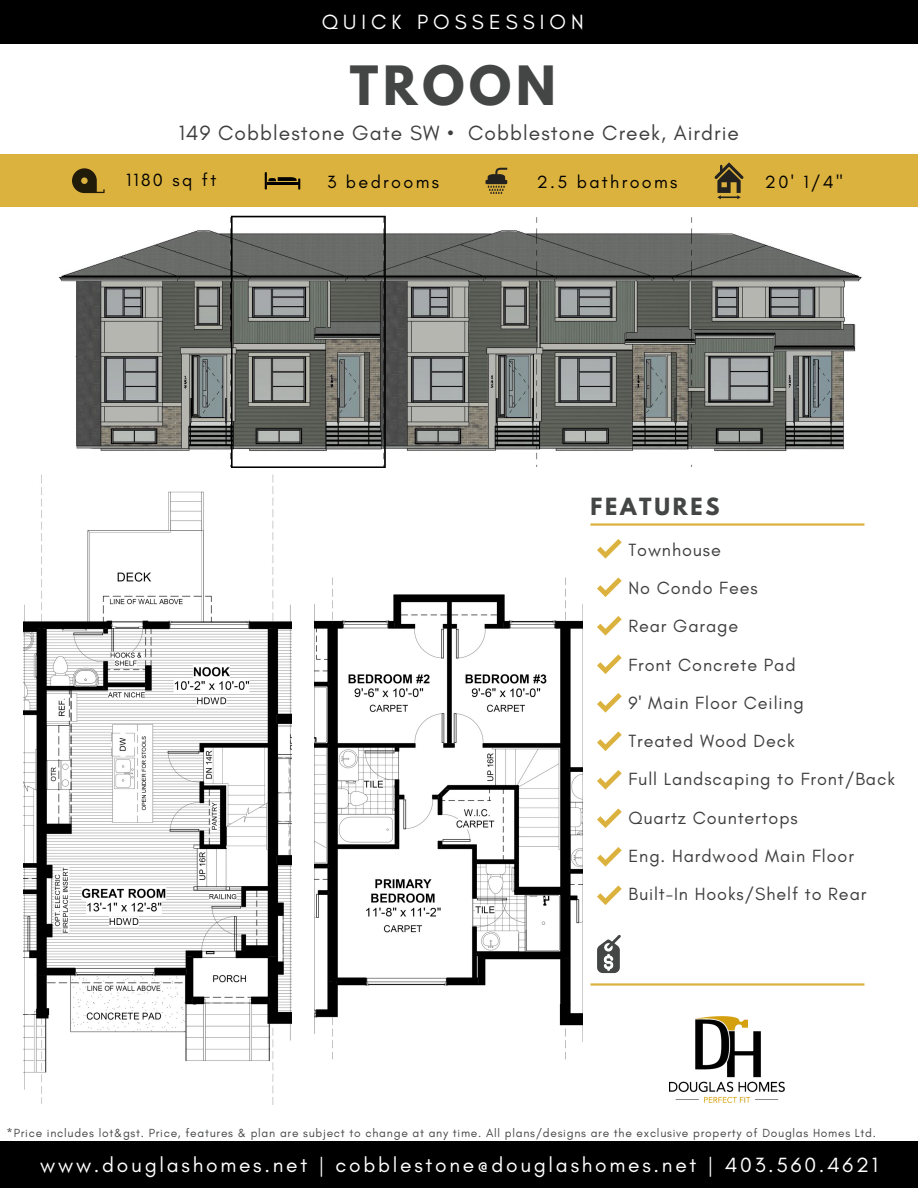
<style>
.page{position:relative;width:918px;height:1188px;background:#fff}
.page>*{position:absolute;margin:0;border:0;box-sizing:border-box;transform-origin:0 0}
.t1{font:700 48px "League Spartan";letter-spacing:.1em;color:#444545}
.t2{font:21px "Glacial Indifference";letter-spacing:.13em;color:#fff}
.t3{font:21px "Glacial Indifference";letter-spacing:.05em;color:#403e3e}
.t4{font:21px "Glacial Indifference";letter-spacing:.24em;color:#fff}
.t5{font:700 21px "League Spartan";letter-spacing:.13em;color:#444545}
.t6{font:18px/38.2px "Glacial Indifference";letter-spacing:.05em;color:#403e3e}
.t7{font:18px "Glacial Indifference";letter-spacing:.13em;color:#000}
.t8{font:12px "Glacial Indifference";letter-spacing:.06em;color:#444545}
</style>
<div class="page">
<div style="left:0;top:154px;width:918px;height:53px;background:#dcb23f"></div>
<div style="left:0;top:1142px;width:918px;height:46px;background:#000"></div>
<div style="left:0;top:0;width:918px;height:44px;background:#000"></div>
<hr style="left:590px;top:523px;width:274px;height:3px;background:#d49f0f">
<svg style="left:597px;top:539px;width:25px;height:20px"></svg>
<svg style="left:597px;top:577px;width:25px;height:20px"></svg>
<svg style="left:597px;top:616px;width:25px;height:20px"></svg>
<svg style="left:597px;top:654px;width:25px;height:20px"></svg>
<svg style="left:597px;top:693px;width:25px;height:20px"></svg>
<svg style="left:597px;top:731px;width:25px;height:20px"></svg>
<svg style="left:597px;top:770px;width:25px;height:20px"></svg>
<svg style="left:597px;top:808px;width:25px;height:20px"></svg>
<svg style="left:597px;top:847px;width:25px;height:20px"></svg>
<svg style="left:597px;top:885px;width:25px;height:20px"></svg>
<svg style="left:265px;top:172px;width:35px;height:18px"></svg>
<svg style="left:485px;top:180px;width:22px;height:4px"></svg>
<svg style="left:488px;top:168px;width:19px;height:26px"></svg>
<svg style="left:72px;top:168px;width:33px;height:25px"></svg>
<svg style="left:714px;top:162px;width:30px;height:37px"></svg>
<img style="left:670px;top:1017px;width:114px;height:85px">
<hr style="left:590px;top:983px;width:274px;height:3px;background:#d49f0f">
<svg style="left:597px;top:935px;width:24px;height:38px"></svg>
<img style="left:58px;top:217px;width:804px;height:249px">
<svg style="left:231px;top:216px;width:155px;height:252px;background:#7b7d7a"></svg>
<img style="left:315px;top:577px;width:267px;height:483px">
<img style="left:23px;top:475px;width:268px;height:630px">
<p class="t4" style="left:322px;top:9px;width:264px">QUICK POSSESSION</p>
<h5 class="t1" style="left:350px;top:62px;width:207px">TROON</h5>
<h2 class="t3" style="left:179px;top:120px;width:562px">149 Cobblestone Gate SW • Cobblestone Creek, Airdrie</h2>
<h3 class="t7" style="left:126px;top:169px;width:92px">1180 sq ft</h3>
<h1 class="t7" style="left:327px;top:170px;width:113px">3 bedrooms</h1>
<h4 class="t7" style="left:537px;top:170px;width:142px">2.5 bathrooms</h4>
<p class="t7" style="left:765px;top:171px;width:79px">20' 1/4"</p>
<p class="t5" style="left:590px;top:496px;width:131px">FEATURES</p>
<p class="t6" style="left:628px;top:531px;width:268px">Townhouse<br>No Condo Fees<br>Rear Garage<br>Front Concrete Pad<br>9' Main Floor Ceiling<br>Treated Wood Deck<br>Full Landscaping to Front/Back<br>Quartz Countertops<br>Eng. Hardwood Main Floor<br>Built-In Hooks/Shelf to Rear</p>
<p class="t8" style="left:7px;top:1125px;width:871px">*Price includes lot&amp;gst. Price, features &amp; plan are subject to change at any time. All plans/designs are the exclusive property of Douglas Homes Ltd.</p>
<h5 class="t2" style="left:40px;top:1152px;width:839px">www.douglashomes.net | cobblestone@douglashomes.net | 403.560.4621</h5>
</div>
